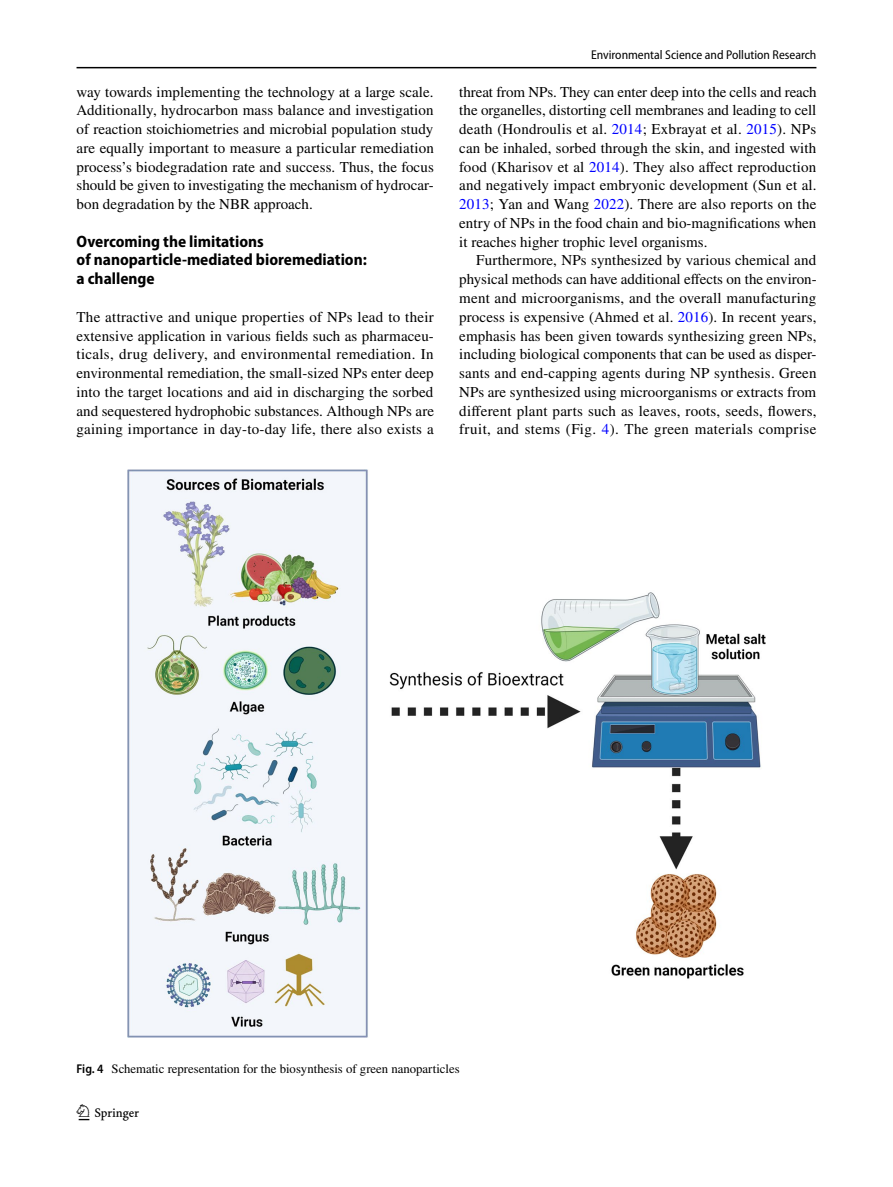
<style>
.page{position:relative;width:893px;height:1187px;background:#fff}
.page>*{position:absolute;margin:0;border:0;box-sizing:border-box;transform-origin:0 0}
.t1{font:22.5px "Springnew Regular 2";color:#000}
.t2{font:700 semi-condensed 16.5px/18.8px "Myriad Pro";color:#000}
.t3{font:15px/18.8px "STIX";letter-spacing:.005em;color:#000;text-align:justify}
.t4{font:12.75px "STIX";color:#000}
.t5{font:semi-condensed 12.75px "Myriad Pro";color:#000}
.s1{color:#00f}
.s2{font-family:"Myriad Pro";font-weight:600;font-stretch:semi-condensed}
</style>
<div class="page">
<hr style="left:77px;top:67px;width:739px;height:1px;background:#000">
<img style="left:128px;top:470px;width:637px;height:567px">
<p class="t3" style="left:77px;top:83px;width:359px">way towards implementing the technology at a large scale.<br>Additionally, hydrocarbon mass balance and investigation of reaction stoichiometries and microbial population study are equally important to measure a particular remediation process’s biodegradation rate and success. Thus, the focus should be given to investigating the mechanism of hydrocar&shy;bon degradation by the NBR approach.</p>
<p class="t2" style="left:77px;top:232px;width:292px">Overcoming the limitations<br>of nanoparticle‑mediated bioremediation: a challenge</p>
<p class="t3" style="left:77px;top:308px;width:359px">The attractive and unique properties of NPs lead to their extensive application in various fields such as pharmaceu&shy;ticals, drug delivery, and environmental remediation. In environmental remediation, the small-sized NPs enter deep into the target locations and aid in discharging the sorbed and sequestered hydrophobic substances. Although NPs are gaining importance in day-to-day life, there also exists a</p>
<p class="t5" style="left:591px;top:48px;width:227px">Environmental Science and Pollution Research</p>
<p class="t3" style="left:459px;top:83px;width:359px">threat from NPs. They can enter deep into the cells and reach the organelles, distorting cell membranes and leading to cell death (Hondroulis et al. <span class="s1">2014</span>; Exbrayat et al. <span class="s1">2015</span>). NPs can be inhaled, sorbed through the skin, and ingested with food (Kharisov et al <span class="s1">2014</span>). They also affect reproduction and negatively impact embryonic development (Sun et al.<br><span class="s1">2013</span>; Yan and Wang <span class="s1">2022</span>). There are also reports on the entry of NPs in the food chain and bio-magnifications when it reaches higher trophic level organisms.</p>
<p class="t3" style="left:459px;top:252px;width:359px;text-indent:17px">Furthermore, NPs synthesized by various chemical and physical methods can have additional effects on the environ&shy;ment and microorganisms, and the overall manufacturing process is expensive (Ahmed et al. <span class="s1">2016</span>). In recent years, emphasis has been given towards synthesizing green NPs, including biological components that can be used as disper&shy;sants and end-capping agents during NP synthesis. Green NPs are synthesized using microorganisms or extracts from different plant parts such as leaves, roots, seeds, flowers, fruit, and stems (Fig. <span class="s1">4</span>). The green materials comprise</p>
<p class="t4" style="left:77px;top:1059px;width:385px"><span class="s2">Fig. 4</span> Schematic representation for the biosynthesis of green nanoparticles</p>
<h1 class="t1" style="left:79px;top:1104px;width:62px">1 3</h1>
</div>
